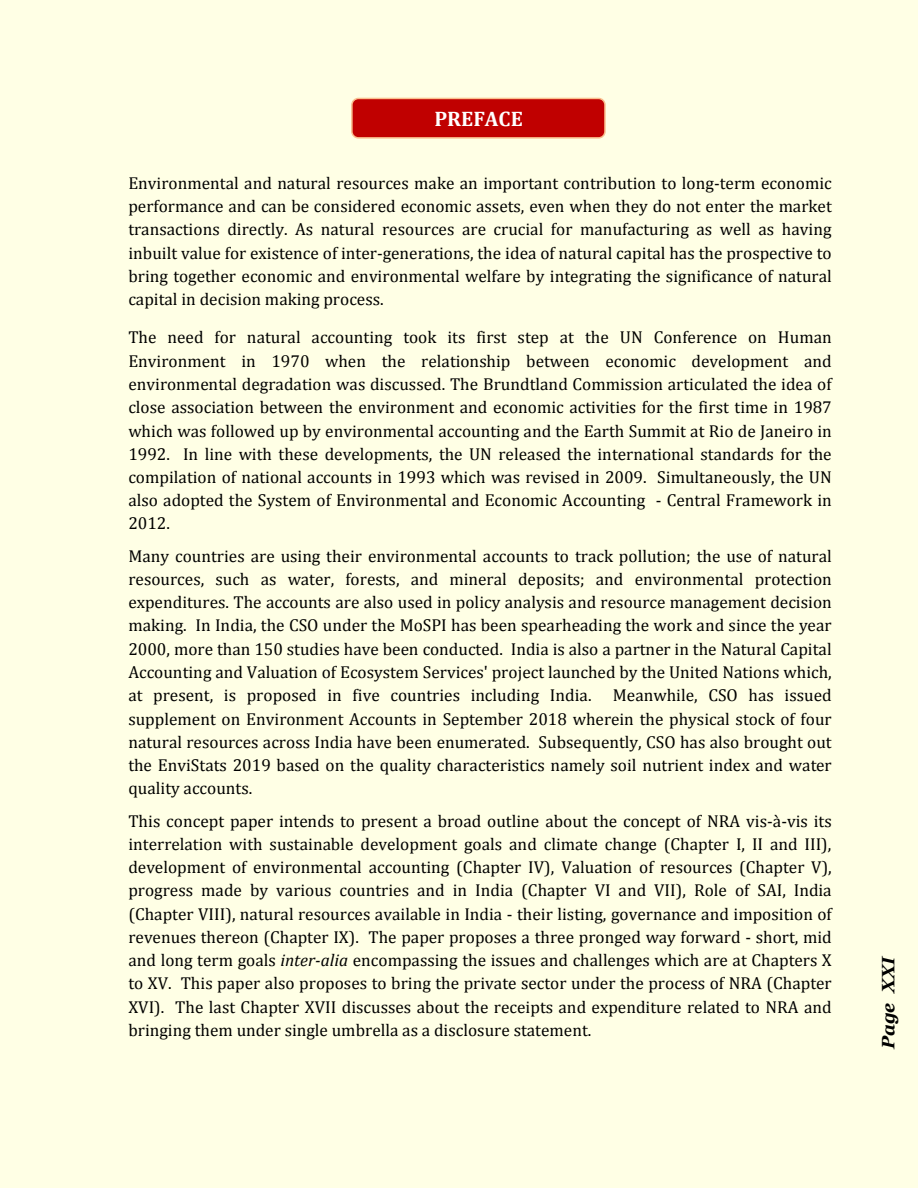
<style>
.page{position:relative;width:918px;height:1188px;background:#ffffe5}
.page>*{position:absolute;margin:0;border:0;box-sizing:border-box;transform-origin:0 0}
.t1{font:700 21px "Cambria";color:#fff}
.t2{font:italic 700 18px "Georgia";color:#000}
.t3{font:17.25px/23.2px "Cambria";color:#000;text-align:justify}
.s1{font-style:italic}
</style>
<div class="page">
<div style="left:352px;top:98px;width:253px;height:40px;background:#c00000;border-radius:7px"></div>
<div style="left:351px;top:98px;width:255px;height:41px;border:1px solid #fabf8f;border-radius:7px"></div>
<p class="t1" style="left:434px;top:111px;width:90px">PREFACE</p>
<p class="t3" style="left:128px;top:173px;width:705px">Environmental and natural resources make an important contribution to long-term economic performance and can be considered economic assets, even when they do not enter the market transactions directly. As natural resources are crucial for manufacturing as well as having inbuilt value for existence of inter-generations, the idea of natural capital has the prospective to bring together economic and environmental welfare by integrating the significance of natural capital in decision making process.</p>
<p class="t3" style="left:128px;top:328px;width:705px">The need for natural accounting took its first step at the UN Conference on Human Environment in 1970 when the relationship between economic development and environmental degradation was discussed. The Brundtland Commission articulated the idea of close association between the environment and economic activities for the first time in 1987 which was followed up by environmental accounting and the Earth Summit at Rio de Janeiro in 1992. In line with these developments, the UN released the international standards for the compilation of national accounts in 1993 which was revised in 2009. Simultaneously, the UN also adopted the System of Environmental and Economic Accounting - Central Framework in 2012.</p>
<p class="t3" style="left:128px;top:546px;width:705px">Many countries are using their environmental accounts to track pollution; the use of natural resources, such as water, forests, and mineral deposits; and environmental protection expenditures. The accounts are also used in policy analysis and resource management decision making. In India, the CSO under the MoSPI has been spearheading the work and since the year 2000, more than 150 studies have been conducted. India is also a partner in the Natural Capital Accounting and Valuation of Ecosystem Services' project launched by the United Nations which, at present, is proposed in five countries including India. Meanwhile, CSO has issued supplement on Environment Accounts in September 2018 wherein the physical stock of four natural resources across India have been enumerated. Subsequently, CSO has also brought out the EnviStats 2019 based on the quality characteristics namely soil nutrient index and water quality accounts.</p>
<p class="t3" style="left:128px;top:811px;width:705px">This concept paper intends to present a broad outline about the concept of NRA vis-à-vis its interrelation with sustainable development goals and climate change (Chapter I, II and III), development of environmental accounting (Chapter IV), Valuation of resources (Chapter V), progress made by various countries and in India (Chapter VI and VII), Role of SAI, India (Chapter VIII), natural resources available in India - their listing, governance and imposition of revenues thereon (Chapter IX). The paper proposes a three pronged way forward - short, mid and long term goals <span class="s1">inter-alia</span> encompassing the issues and challenges which are at Chapters X to XV. This paper also proposes to bring the private sector under the process of NRA (Chapter XVI). The last Chapter XVII discusses about the receipts and expenditure related to NRA and bringing them under single umbrella as a disclosure statement.</p>
<p class="t2" style="left:881px;top:1049px;width:95px;rotate:-90deg">Page XXI</p>
</div>
